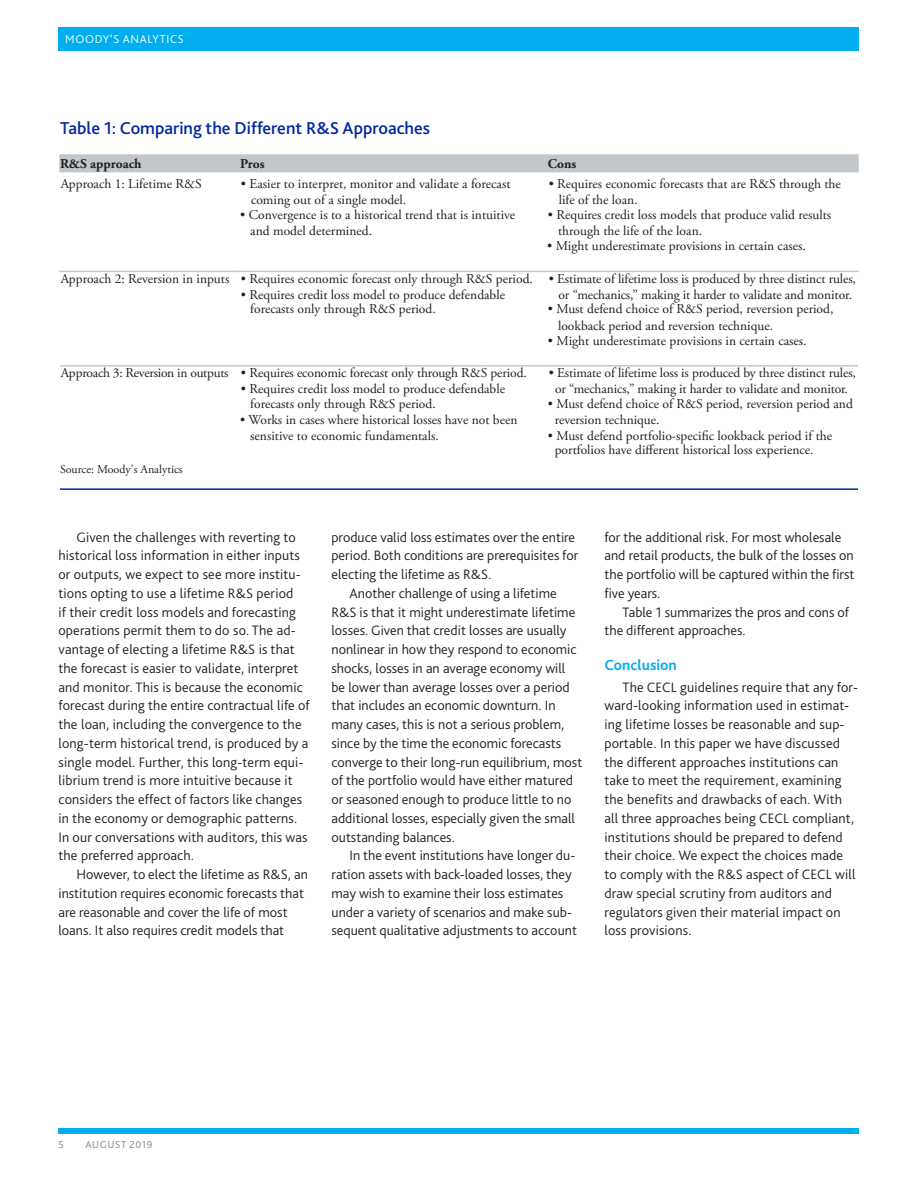
<style>
.page{position:relative;width:918px;height:1188px;background:#fff}
.page>*{position:absolute;margin:0;border:0;box-sizing:border-box;transform-origin:0 0}
.A-Table_Title{font:500 18px "Bliss Pro";color:#0028a0}
.A-Subhead{font:700 15.3px "Bliss Pro";color:#00aeef}
.A-Body{font:300 14.25px/18.8px "Bliss Pro";color:#231f20}
.A-Table_Row{font:13.5px/16.2px "Adobe Garamond Pro";color:#231f20}
.A-Table_Row-2{font:13.5px "Adobe Garamond Pro";letter-spacing:-.02em;color:#231f20}
.A-Table_Row-3{font:700 13.5px "Adobe Garamond Pro";color:#231f20}
.A-Table_Sources_w_Ru{font:12px "Adobe Garamond Pro";color:#231f20}
.t1{font:300 12px "Bliss Pro";letter-spacing:.055em;color:#fff}
.t2{font:10.5px "Bliss Pro";letter-spacing:.05em;color:#919295}
</style>
<div class="page">
<div style="left:58px;top:27px;width:802px;height:24px;background:#00aeef"></div>
<div style="left:58px;top:1128px;width:802px;height:6px;background:#00aeef"></div>
<div style="left:59px;top:154px;width:800px;height:18px;background:#c2c7cc"></div>
<hr style="left:59px;top:271px;width:180px;height:1px;background:#c2c7cc">
<hr style="left:239px;top:271px;width:308px;height:1px;background:#c2c7cc">
<hr style="left:547px;top:271px;width:312px;height:1px;background:#c2c7cc">
<hr style="left:60px;top:365px;width:179px;height:2px;background:#c2c7cc">
<hr style="left:239px;top:365px;width:308px;height:2px;background:#c2c7cc">
<hr style="left:547px;top:365px;width:311px;height:2px;background:#c2c7cc">
<hr style="left:60px;top:488px;width:798px;height:2px;background:#0028a0">
<p class="t1" style="left:65px;top:31px;width:120px">MOODY’S ANALYTICS</p>
<p class="A-Table_Title" style="left:60px;top:117px;width:372px">Table 1: Comparing the Different R&amp;S Approaches</p>
<p class="A-Table_Row-3" style="left:60px;top:156px;width:83px">R&amp;S approach</p>
<p class="A-Table_Row-3" style="left:240px;top:156px;width:26px">Pros</p>
<p class="A-Table_Row-3" style="left:548px;top:156px;width:30px">Cons</p>
<p class="A-Table_Row" style="left:61px;top:176px;width:143px">Approach 1: Lifetime R&amp;S</p>
<p class="A-Table_Row" style="left:241px;top:176px;width:271px">• Easier to interpret, monitor and validate a forecast</p>
<p class="A-Table_Row" style="left:251px;top:192px;width:157px">coming out of a single model.</p>
<p class="A-Table_Row" style="left:559px;top:176px;width:284px;text-indent:-10px">• Requires economic forecasts that are R&amp;S through the life of the loan.</p>
<p class="A-Table_Row" style="left:240px;top:207px;width:277px">• Convergence is to a historical trend that is intuitive</p>
<p class="A-Table_Row" style="left:250px;top:223px;width:123px">and model determined.</p>
<p class="A-Table_Row" style="left:548px;top:207px;width:285px">• Requires credit loss models that produce valid results</p>
<p class="A-Table_Row" style="left:558px;top:223px;width:146px">through the life of the loan.</p>
<p class="A-Table_Row" style="left:547px;top:238px;width:260px">• Might underestimate provisions in certain cases.</p>
<p class="A-Table_Row" style="left:61px;top:271px;width:170px">Approach 2: Reversion in inputs</p>
<p class="A-Table_Row" style="left:241px;top:271px;width:294px">• Requires economic forecast only through R&amp;S period.</p>
<p class="A-Table_Row" style="left:241px;top:287px;width:266px">• Requires credit loss model to produce defendable</p>
<p class="A-Table_Row" style="left:549px;top:271px;width:309px">• Estimate of lifetime loss is produced by three distinct rules,</p>
<p class="A-Table_Row" style="left:558px;top:287px;width:295px">or “mechanics,” making it harder to validate and monitor.</p>
<p class="A-Table_Row" style="left:250px;top:301px;width:187px">forecasts only through R&amp;S period.</p>
<p class="A-Table_Row" style="left:548px;top:301px;width:287px">• Must defend choice of R&amp;S period, reversion period,</p>
<p class="A-Table_Row" style="left:558px;top:318px;width:217px">lookback period and reversion technique.</p>
<p class="A-Table_Row" style="left:548px;top:333px;width:260px">• Might underestimate provisions in certain cases.</p>
<p class="A-Table_Row-2" style="left:61px;top:365px;width:169px">Approach 3: Reversion in outputs</p>
<p class="A-Table_Row" style="left:241px;top:365px;width:288px">• Requires economic forecast only through R&amp;S period.</p>
<p class="A-Table_Row" style="left:241px;top:381px;width:266px">• Requires credit loss model to produce defendable</p>
<p class="A-Table_Row" style="left:250px;top:396px;width:187px">forecasts only through R&amp;S period.</p>
<p class="A-Table_Row" style="left:240px;top:412px;width:279px">• Works in cases where historical losses have not been</p>
<p class="A-Table_Row" style="left:250px;top:428px;width:190px">sensitive to economic fundamentals.</p>
<p class="A-Table_Sources_w_Ru" style="left:60px;top:462px;width:124px">Source: Moody's Analytics</p>
<p class="A-Table_Row" style="left:549px;top:365px;width:309px">• Estimate of lifetime loss is produced by three distinct rules,</p>
<p class="A-Table_Row" style="left:555px;top:381px;width:294px">or “mechanics,” making it harder to validate and monitor.</p>
<p class="A-Table_Row" style="left:548px;top:396px;width:306px">• Must defend choice of R&amp;S period, reversion period and</p>
<p class="A-Table_Row" style="left:555px;top:412px;width:106px">reversion technique.</p>
<p class="A-Table_Row" style="left:548px;top:428px;width:286px">• Must defend portfolio-specific lookback period if the</p>
<p class="A-Table_Row" style="left:555px;top:442px;width:260px">portfolios have different historical loss experience.</p>
<p class="A-Body" style="left:58px;top:527px;width:253px;text-indent:18px">Given the challenges with reverting to historical loss information in either inputs or outputs, we expect to see more institu&shy;tions opting to use a lifetime R&amp;S period<br>if their credit loss models and forecasting operations permit them to do so. The ad&shy;vantage of electing a lifetime R&amp;S is that the forecast is easier to validate, interpret and monitor. This is because the economic forecast during the entire contractual life of the loan, including the convergence to the long-term historical trend, is produced by a single model. Further, this long-term equi&shy;librium trend is more intuitive because it considers the effect of factors like changes in the economy or demographic patterns.<br>In our conversations with auditors, this was the preferred approach.</p>
<p class="A-Body" style="left:58px;top:865px;width:251px;text-indent:18px">However, to elect the lifetime as R&amp;S, an institution requires economic forecasts that are reasonable and cover the life of most loans. It also requires credit models that</p>
<p class="A-Body" style="left:332px;top:527px;width:248px">produce valid loss estimates over the entire period. Both conditions are prerequisites for electing the lifetime as R&amp;S.</p>
<p class="A-Body" style="left:332px;top:583px;width:252px;text-indent:18px">Another challenge of using a lifetime R&amp;S is that it might underestimate lifetime losses. Given that credit losses are usually nonlinear in how they respond to economic shocks, losses in an average economy will be lower than average losses over a period that includes an economic downturn. In many cases, this is not a serious problem, since by the time the economic forecasts converge to their long-run equilibrium, most of the portfolio would have either matured or seasoned enough to produce little to no additional losses, especially given the small outstanding balances.</p>
<p class="A-Body" style="left:332px;top:846px;width:247px;text-indent:18px">In the event institutions have longer du&shy;ration assets with back-loaded losses, they may wish to examine their loss estimates under a variety of scenarios and make sub&shy;sequent qualitative adjustments to account</p>
<p class="A-Body" style="left:604px;top:527px;width:251px">for the additional risk. For most wholesale and retail products, the bulk of the losses on the portfolio will be captured within the first five years.</p>
<p class="A-Body" style="left:604px;top:602px;width:246px;text-indent:18px">Table 1 summarizes the pros and cons of the different approaches.</p>
<p class="A-Subhead" style="left:604px;top:655px;width:74px">Conclusion</p>
<p class="A-Body" style="left:604px;top:677px;width:255px;text-indent:18px">The CECL guidelines require that any for&shy;ward-looking information used in estimat&shy;ing lifetime losses be reasonable and sup&shy;portable. In this paper we have discussed the different approaches institutions can take to meet the requirement, examining the benefits and drawbacks of each. With all three approaches being CECL compliant, institutions should be prepared to defend their choice. We expect the choices made to comply with the R&amp;S aspect of CECL will draw special scrutiny from auditors and regulators given their material impact on loss provisions.</p>
<p class="t2" style="left:58px;top:1138px;width:7px">5</p>
<p class="t2" style="left:85px;top:1138px;width:68px">AUGUST 2019</p>
</div>
